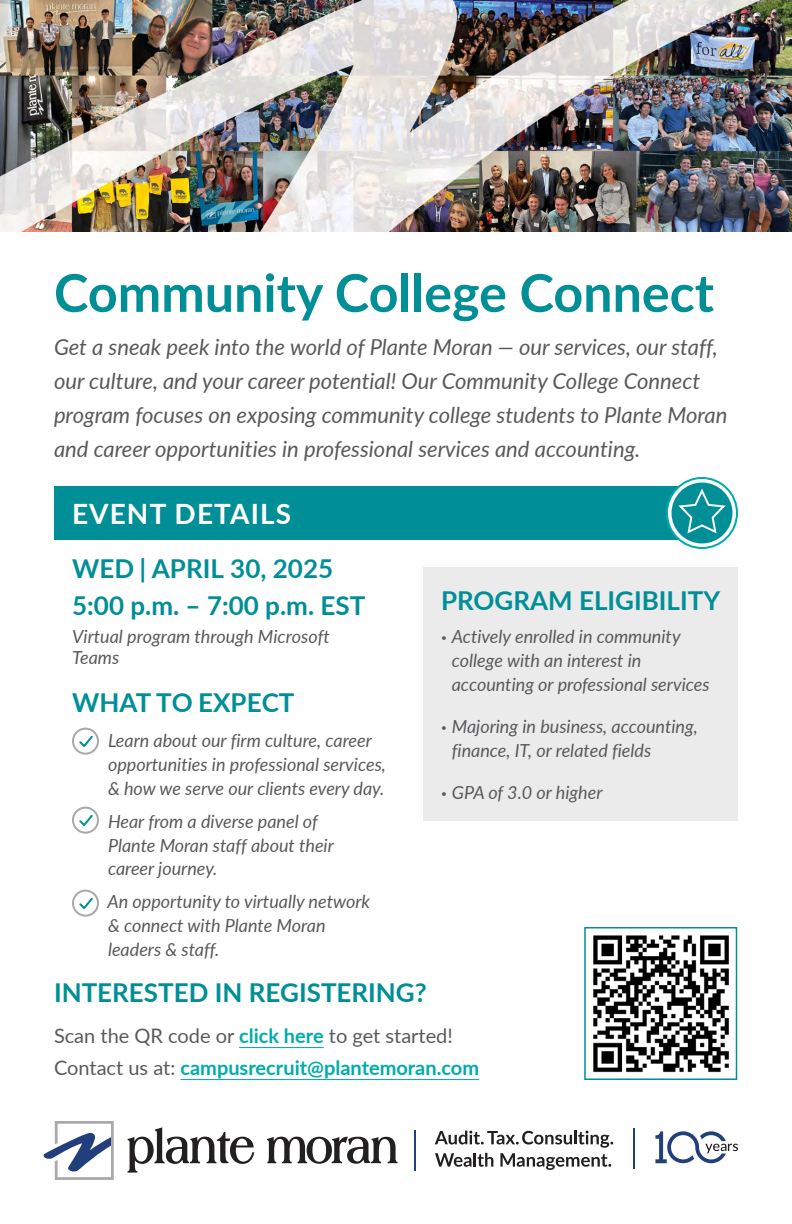
<style>
.page{position:relative;width:792px;height:1224px;background:#fff}
.page>*{position:absolute;margin:0;border:0;box-sizing:border-box;transform-origin:0 0}
.t1{font:700 52px "Lato";color:#008e97}
.t2{font:700 28px "Lato";letter-spacing:.04em;color:#fff}
.t3{font:700 26px/36.8px "Lato";color:#008e97}
.t4{font:italic 22px/34px "Lato";color:#58595b}
.t5{font:20px/32px "Lato";color:#58595b}
.t6{font:italic 18px/24px "Lato";color:#58595b}
.s1{font-style:normal;font-size:10px}
.s2{font-weight:700;color:#00acab}
</style>
<div class="page">
<div style="left:423px;top:567px;width:315px;height:253px;background:#ebebec"></div>
<div style="left:72px;top:728px;width:27px;height:27px;border:2px solid #a7a9ac;border-radius:50%"></div>
<svg style="left:79px;top:734px;width:16px;height:15px"></svg>
<div style="left:72px;top:807px;width:27px;height:27px;border:2px solid #a7a9ac;border-radius:50%"></div>
<svg style="left:79px;top:813px;width:16px;height:15px"></svg>
<div style="left:72px;top:890px;width:27px;height:27px;border:2px solid #a7a9ac;border-radius:50%"></div>
<svg style="left:79px;top:896px;width:16px;height:15px"></svg>
<svg style="left:667px;top:478px;width:70px;height:70px"></svg>
<div style="left:666px;top:477px;width:72px;height:72px;border:2px solid #00acab;border-radius:50%"></div>
<div style="left:672px;top:483px;width:60px;height:60px;background:#008e97;border-radius:50%"></div>
<div style="left:54px;top:486px;width:674px;height:54px;background:#008e97"></div>
<hr style="left:239px;top:1047px;width:85px;height:1px;background:#00acab">
<hr style="left:180px;top:1079px;width:299px;height:1px;background:#00acab">
<svg style="left:44px;top:1121px;width:70px;height:59px"></svg>
<svg style="left:127px;top:1127px;width:127px;height:46px"></svg>
<svg style="left:267px;top:1137px;width:131px;height:27px"></svg>
<svg style="left:435px;top:1131px;width:178px;height:39px"></svg>
<hr style="left:414px;top:1130px;width:2px;height:41px;background:#213f7c">
<svg style="left:655px;top:1131px;width:83px;height:32px"></svg>
<hr style="left:633px;top:1128px;width:2px;height:41px;background:#213f7c">
<img style="left:593px;top:935px;width:136px;height:138px">
<div style="left:584px;top:927px;width:153px;height:153px;border:2px solid #008e97"></div>
<img style="left:0;top:0;width:792px;height:231px">
<h1 class="t1" style="left:54px;top:255px;width:662px">Community College Connect</h1>
<p class="t4" style="left:54px;top:329px;width:675px">Get a sneak peek into the world of Plante Moran — our services, our staff, our culture, and your career potential! Our Community College Connect program focuses on exposing community college students to Plante Moran and career opportunities in professional services and accounting.</p>
<h2 class="t2" style="left:72px;top:493px;width:221px">EVENT DETAILS</h2>
<h3 class="t3" style="left:72px;top:549px;width:295px">WED | APRIL 30, 2025<br>5:00 p.m. – 7:00 p.m. EST</h3>
<p class="t6" style="left:72px;top:625px;width:259px;line-height:21.6px">Virtual program through Microsoft<br>Teams</p>
<h3 class="t3" style="left:72px;top:683px;width:224px">WHAT TO EXPECT</h3>
<p class="t6" style="left:108px;top:727px;width:279px">Learn about our firm culture, career opportunities in professional services, &amp; how we serve our clients every day.</p>
<p class="t6" style="left:108px;top:808px;width:227px">Hear from a diverse panel of<br>Plante Moran staff about their career journey.</p>
<p class="t6" style="left:107px;top:889px;width:264px">An opportunity to virtually network &amp; connect with Plante Moran leaders &amp; staff.</p>
<h3 class="t3" style="left:441px;top:581px;width:281px">PROGRAM ELIGIBILITY</h3>
<p class="t6" style="left:452px;top:623px;width:259px;text-indent:-11px"><span class="s1">•</span> Actively enrolled in community college with an interest in accounting or professional services</p>
<p class="t6" style="left:452px;top:713px;width:248px;text-indent:-11px"><span class="s1">•</span> Majoring in business, accounting, finance, IT, or related fields</p>
<p class="t6" style="left:441px;top:779px;width:163px"><span class="s1">•</span> GPA of 3.0 or higher</p>
<h3 class="t3" style="left:54px;top:973px;width:374px">INTERESTED IN REGISTERING?</h3>
<p class="t5" style="left:54px;top:1019px;width:427px">Scan the QR code or <span class="s2">click here</span> to get started!<br>Contact us at: <span class="s2">campusrecruit@plantemoran.com</span></p>
</div>
